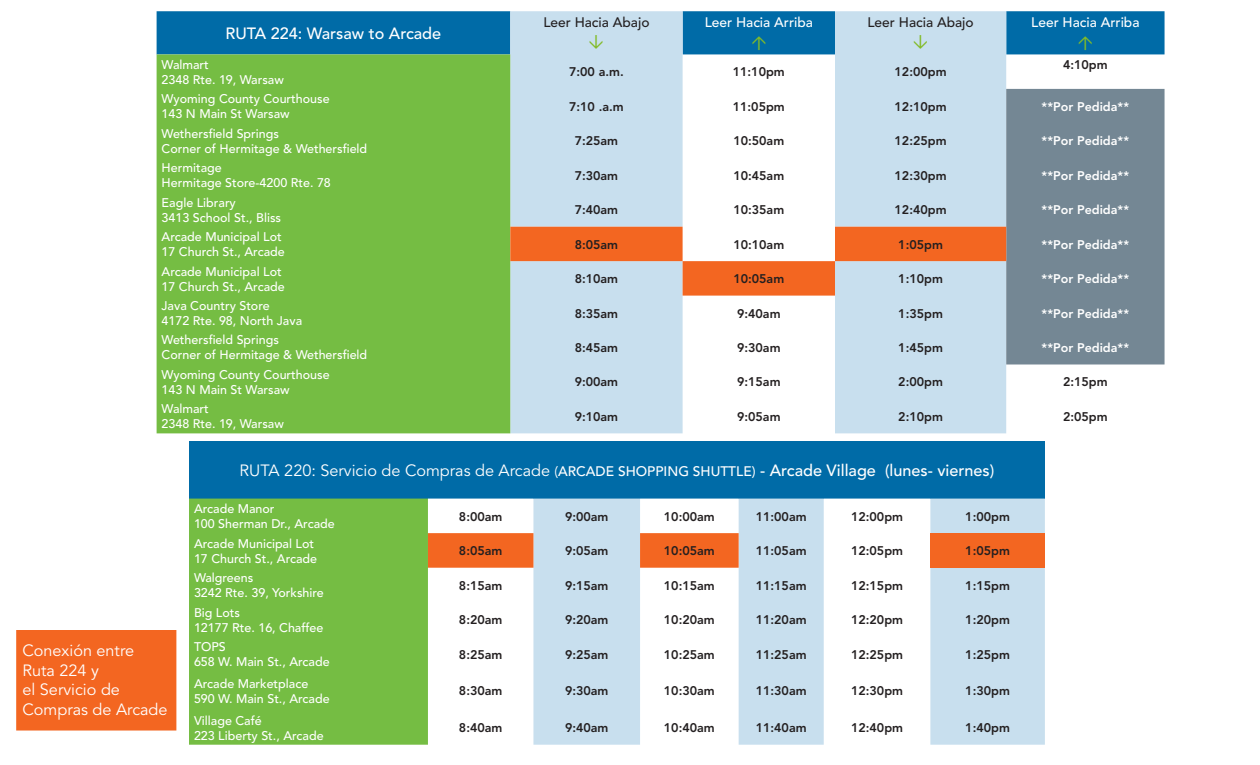
<style>
.page{position:relative;width:1260px;height:765px;background:#fff}
.page>*{position:absolute;margin:0;border:0;box-sizing:border-box;transform-origin:0 0}
.t1{font:16.25px "Avenir LT Std";color:#fff}
.t2{font:500 16.25px "Avenir LT Std";color:#fff}
.t3{font:500 13.75px "Avenir LT Std";color:#fff}
.t4{font:500 13.75px "Avenir LT Std";color:#231f20}
.t5{font:500 12.5px "Avenir LT Std";color:#fff}
.t6{font:800 12.5px "Avenir LT Std";color:#231f20}
.t7{font:800 12.5px "Avenir LT Std";color:#fff}
.s1{font-size:13.75px}
.s2{font-weight:500;font-size:13.75px}
.s3{font-weight:500}
</style>
<div class="page">
<div style="left:16px;top:630px;width:160px;height:101px;background:#f36621"></div>
<div style="left:157px;top:11px;width:1008px;height:43px;background:#006ba7"></div>
<svg style="left:510px;top:11px;width:496px;height:422px;fill:#c8dfee"></svg>
<div style="left:157px;top:54px;width:353px;height:379px;background:#75bd43"></div>
<div style="left:1006px;top:89px;width:159px;height:276px;background:#748794"></div>
<svg style="left:510px;top:227px;width:496px;height:69px"></svg>
<div style="left:189px;top:441px;width:856px;height:58px;background:#006ba7"></div>
<div style="left:189px;top:499px;width:239px;height:246px;background:#75bd43"></div>
<svg style="left:533px;top:499px;width:512px;height:246px;fill:#c8dfee"></svg>
<svg style="left:428px;top:533px;width:311px;height:35px;background:#e49069"></svg>
<div style="left:930px;top:533px;width:115px;height:35px;background:#f36621"></div>
<svg style="left:590px;top:35px;width:13px;height:14px"></svg>
<svg style="left:752px;top:36px;width:13px;height:14px"></svg>
<svg style="left:914px;top:35px;width:13px;height:14px"></svg>
<svg style="left:1079px;top:36px;width:13px;height:14px"></svg>
<p class="t2" style="left:226px;top:24px;width:217px">RUTA 224: Warsaw to Arcade</p>
<p class="t5" style="left:162px;top:57px;width:49px">Walmart</p>
<p class="t5" style="left:162px;top:72px;width:124px">2348 Rte. 19, Warsaw</p>
<p class="t5" style="left:162px;top:92px;width:170px">Wyoming County Courthouse</p>
<p class="t5" style="left:162px;top:107px;width:130px">143 N Main St Warsaw</p>
<p class="t5" style="left:162px;top:126px;width:119px">Wethersfield Springs</p>
<p class="t5" style="left:162px;top:141px;width:207px">Corner of Hermitage &amp; Wethersfield</p>
<p class="t5" style="left:162px;top:161px;width:62px">Hermitage</p>
<p class="t5" style="left:162px;top:176px;width:171px">Hermitage Store-4200 Rte. 78</p>
<p class="t5" style="left:162px;top:195px;width:76px">Eagle Library</p>
<p class="t5" style="left:162px;top:210px;width:121px">3413 School St., Bliss</p>
<p class="t5" style="left:162px;top:230px;width:122px">Arcade Municipal Lot</p>
<p class="t5" style="left:162px;top:245px;width:125px">17 Church St., Arcade</p>
<p class="t5" style="left:162px;top:264px;width:122px">Arcade Municipal Lot</p>
<p class="t5" style="left:162px;top:279px;width:125px">17 Church St., Arcade</p>
<p class="t5" style="left:162px;top:298px;width:110px">Java Country Store</p>
<p class="t5" style="left:162px;top:313px;width:142px">4172 Rte. 98, North Java</p>
<p class="t5" style="left:162px;top:333px;width:119px">Wethersfield Springs</p>
<p class="t5" style="left:162px;top:348px;width:207px">Corner of Hermitage &amp; Wethersfield</p>
<p class="t5" style="left:162px;top:367px;width:170px">Wyoming County Courthouse</p>
<p class="t5" style="left:162px;top:382px;width:130px">143 N Main St Warsaw</p>
<p class="t4" style="left:543px;top:15px;width:108px">Leer Hacia Abajo</p>
<p class="t3" style="left:705px;top:15px;width:110px">Leer Hacia Arriba</p>
<p class="t4" style="left:868px;top:15px;width:108px">Leer Hacia Abajo</p>
<p class="t3" style="left:1031px;top:15px;width:110px">Leer Hacia Arriba</p>
<p class="t6" style="left:569px;top:65px;width:56px">7:00 a.m.</p>
<p class="t6" style="left:733px;top:65px;width:54px">11:10pm</p>
<p class="t6" style="left:895px;top:65px;width:54px">12:00pm</p>
<p class="t6" style="left:1063px;top:57px;width:46px">4:10pm</p>
<p class="t6" style="left:569px;top:99px;width:56px">7:10 .a.m</p>
<p class="t6" style="left:733px;top:99px;width:54px">11:05pm</p>
<p class="t6" style="left:895px;top:99px;width:54px">12:10pm</p>
<p class="t7" style="left:1042px;top:99px;width:89px">**Por Pedida**</p>
<p class="t6" style="left:575px;top:134px;width:45px">7:25am</p>
<p class="t6" style="left:733px;top:134px;width:52px">10:50am</p>
<p class="t6" style="left:895px;top:134px;width:54px">12:25pm</p>
<p class="t7" style="left:1042px;top:134px;width:89px">**Por Pedida**</p>
<p class="t6" style="left:575px;top:168px;width:45px">7:30am</p>
<p class="t6" style="left:733px;top:168px;width:52px">10:45am</p>
<p class="t6" style="left:895px;top:168px;width:54px">12:30pm</p>
<p class="t7" style="left:1042px;top:168px;width:89px">**Por Pedida**</p>
<p class="t6" style="left:575px;top:202px;width:45px">7:40am</p>
<p class="t6" style="left:733px;top:202px;width:52px">10:35am</p>
<p class="t6" style="left:895px;top:202px;width:54px">12:40pm</p>
<p class="t7" style="left:1042px;top:202px;width:89px">**Por Pedida**</p>
<p class="t6" style="left:575px;top:237px;width:45px">8:05am</p>
<p class="t6" style="left:733px;top:237px;width:52px">10:10am</p>
<p class="t6" style="left:898px;top:237px;width:46px">1:05pm</p>
<p class="t7" style="left:1042px;top:237px;width:89px">**Por Pedida**</p>
<p class="t6" style="left:575px;top:271px;width:45px">8:10am</p>
<p class="t6" style="left:733px;top:271px;width:52px">10:05am</p>
<p class="t6" style="left:898px;top:271px;width:46px">1:10pm</p>
<p class="t7" style="left:1042px;top:271px;width:89px">**Por Pedida**</p>
<p class="t6" style="left:575px;top:306px;width:45px">8:35am</p>
<p class="t6" style="left:737px;top:306px;width:45px">9:40am</p>
<p class="t6" style="left:898px;top:306px;width:46px">1:35pm</p>
<p class="t7" style="left:1042px;top:306px;width:89px">**Por Pedida**</p>
<p class="t6" style="left:575px;top:340px;width:45px">8:45am</p>
<p class="t6" style="left:737px;top:340px;width:45px">9:30am</p>
<p class="t6" style="left:898px;top:340px;width:46px">1:45pm</p>
<p class="t7" style="left:1042px;top:340px;width:89px">**Por Pedida**</p>
<p class="t6" style="left:575px;top:375px;width:45px">9:00am</p>
<p class="t6" style="left:737px;top:375px;width:45px">9:15am</p>
<p class="t6" style="left:898px;top:375px;width:46px">2:00pm</p>
<p class="t6" style="left:1063px;top:375px;width:46px">2:15pm</p>
<p class="t5" style="left:162px;top:402px;width:49px">Walmart</p>
<p class="t5" style="left:162px;top:417px;width:124px">2348 Rte. 19, Warsaw</p>
<p class="t6" style="left:575px;top:409px;width:45px">9:10am</p>
<p class="t6" style="left:737px;top:409px;width:45px">9:05am</p>
<p class="t6" style="left:898px;top:409px;width:46px">2:10pm</p>
<p class="t6" style="left:1063px;top:409px;width:46px">2:05pm</p>
<p class="t1" style="left:240px;top:461px;width:756px">RUTA 220: Servicio de Compras de Arcade <span class="s1">(</span><span class="s2">ARCADE SHOPPING SHUTTLE)</span> <span class="s3">- Arcade Village (lunes- viernes)</span></p>
<p class="t5" style="left:194px;top:502px;width:82px">Arcade Manor</p>
<p class="t5" style="left:194px;top:517px;width:142px">100 Sherman Dr., Arcade</p>
<p class="t6" style="left:459px;top:509px;width:45px">8:00am</p>
<p class="t6" style="left:565px;top:509px;width:45px">9:00am</p>
<p class="t6" style="left:664px;top:509px;width:52px">10:00am</p>
<p class="t6" style="left:756px;top:509px;width:52px">11:00am</p>
<p class="t6" style="left:851px;top:509px;width:54px">12:00pm</p>
<p class="t6" style="left:965px;top:509px;width:46px">1:00pm</p>
<p class="t1" style="left:22px;top:641px;width:113px">Conexión entre</p>
<p class="t1" style="left:22px;top:661px;width:78px">Ruta 224 y</p>
<p class="t1" style="left:22px;top:680px;width:99px">el Servicio de</p>
<p class="t1" style="left:22px;top:700px;width:147px">Compras de Arcade</p>
<p class="t5" style="left:194px;top:536px;width:122px">Arcade Municipal Lot</p>
<p class="t5" style="left:194px;top:551px;width:125px">17 Church St., Arcade</p>
<p class="t5" style="left:194px;top:571px;width:61px">Walgreens</p>
<p class="t5" style="left:194px;top:586px;width:131px">3242 Rte. 39, Yorkshire</p>
<p class="t5" style="left:194px;top:605px;width:48px">Big Lots</p>
<p class="t5" style="left:194px;top:620px;width:131px">12177 Rte. 16, Chaffee</p>
<p class="t5" style="left:194px;top:640px;width:33px">TOPS</p>
<p class="t5" style="left:194px;top:655px;width:137px">658 W. Main St., Arcade</p>
<p class="t5" style="left:194px;top:676px;width:116px">Arcade Marketplace</p>
<p class="t5" style="left:194px;top:691px;width:137px">590 W. Main St., Arcade</p>
<p class="t5" style="left:194px;top:713px;width:69px">Village Café</p>
<p class="t5" style="left:194px;top:728px;width:131px">223 Liberty St., Arcade</p>
<p class="t6" style="left:459px;top:543px;width:45px">8:05am</p>
<p class="t6" style="left:565px;top:543px;width:45px">9:05am</p>
<p class="t6" style="left:664px;top:543px;width:52px">10:05am</p>
<p class="t6" style="left:756px;top:543px;width:52px">11:05am</p>
<p class="t6" style="left:851px;top:543px;width:54px">12:05pm</p>
<p class="t6" style="left:965px;top:543px;width:46px">1:05pm</p>
<p class="t6" style="left:459px;top:578px;width:45px">8:15am</p>
<p class="t6" style="left:565px;top:578px;width:45px">9:15am</p>
<p class="t6" style="left:664px;top:578px;width:52px">10:15am</p>
<p class="t6" style="left:756px;top:578px;width:52px">11:15am</p>
<p class="t6" style="left:851px;top:578px;width:54px">12:15pm</p>
<p class="t6" style="left:965px;top:578px;width:46px">1:15pm</p>
<p class="t6" style="left:459px;top:613px;width:45px">8:20am</p>
<p class="t6" style="left:565px;top:613px;width:45px">9:20am</p>
<p class="t6" style="left:664px;top:613px;width:52px">10:20am</p>
<p class="t6" style="left:756px;top:613px;width:52px">11:20am</p>
<p class="t6" style="left:851px;top:613px;width:54px">12:20pm</p>
<p class="t6" style="left:965px;top:613px;width:46px">1:20pm</p>
<p class="t6" style="left:459px;top:647px;width:45px">8:25am</p>
<p class="t6" style="left:565px;top:647px;width:45px">9:25am</p>
<p class="t6" style="left:664px;top:647px;width:52px">10:25am</p>
<p class="t6" style="left:756px;top:647px;width:52px">11:25am</p>
<p class="t6" style="left:851px;top:647px;width:54px">12:25pm</p>
<p class="t6" style="left:965px;top:647px;width:46px">1:25pm</p>
<p class="t6" style="left:459px;top:684px;width:45px">8:30am</p>
<p class="t6" style="left:565px;top:684px;width:45px">9:30am</p>
<p class="t6" style="left:664px;top:684px;width:52px">10:30am</p>
<p class="t6" style="left:756px;top:684px;width:52px">11:30am</p>
<p class="t6" style="left:851px;top:684px;width:54px">12:30pm</p>
<p class="t6" style="left:965px;top:684px;width:46px">1:30pm</p>
<p class="t6" style="left:459px;top:720px;width:45px">8:40am</p>
<p class="t6" style="left:565px;top:720px;width:45px">9:40am</p>
<p class="t6" style="left:664px;top:720px;width:52px">10:40am</p>
<p class="t6" style="left:756px;top:720px;width:52px">11:40am</p>
<p class="t6" style="left:851px;top:720px;width:54px">12:40pm</p>
<p class="t6" style="left:965px;top:720px;width:46px">1:40pm</p>
</div>
